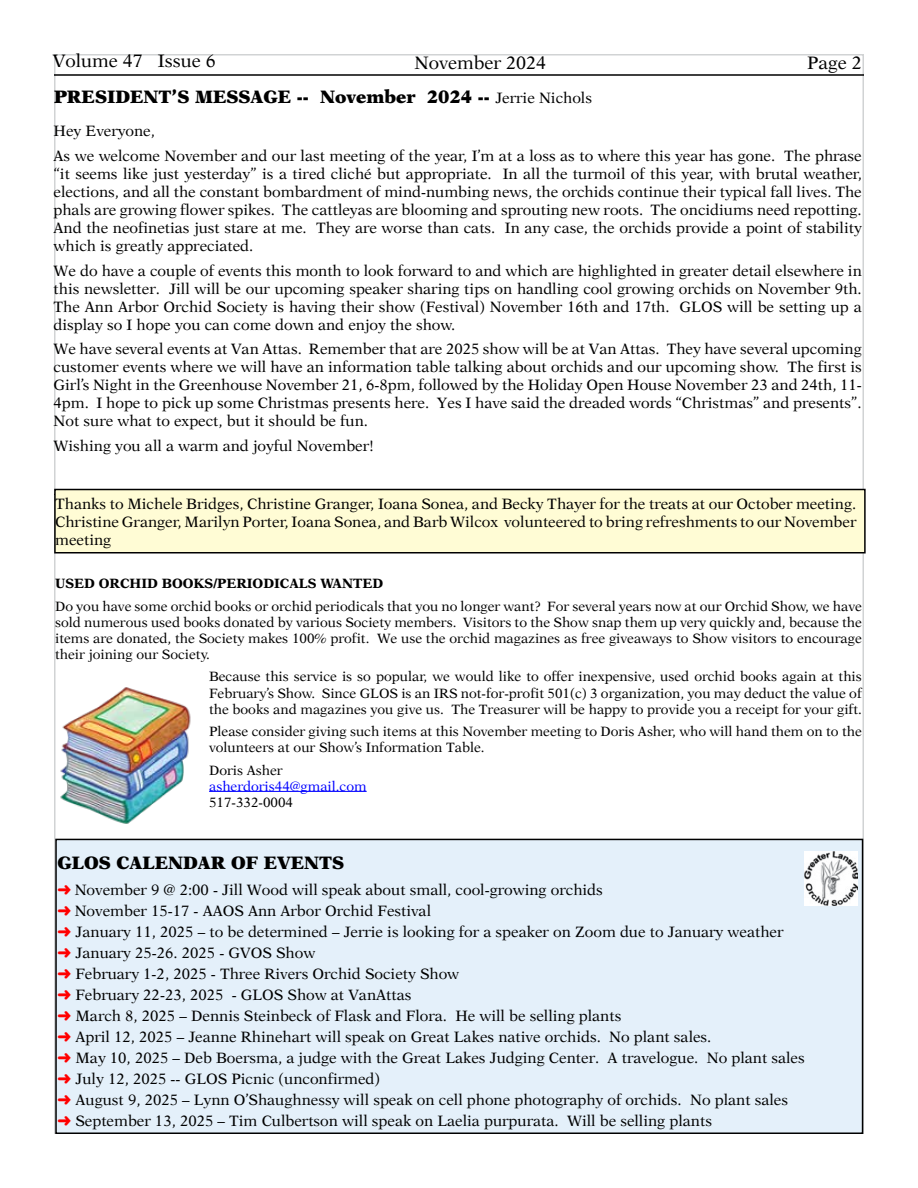
<style>
.page{position:relative;width:918px;height:1188px;background:#fff}
.page>*{position:absolute;margin:0;border:0;box-sizing:border-box;transform-origin:0 0}
.t1{font:900 18px "Orchid Black S Si";color:#000}
.t2{font:18px "Orchid S Si";color:#000}
.t3{font:15px/18px "Orchid S Si";color:#000;text-align:justify}
.t4{font:13.5px/16.2px "Orchid S Si";color:#000;text-align:justify}
.t5{font:700 13.5px "Orchid Black S Si";color:#000}
.t6{font:13.5px "Orchid S Si";color:#00f}
.s1{font-family:"Orchid S Si";font-weight:400;font-size:15px}
.s2{color:#f00}
</style>
<div class="page">
<div style="left:55px;top:839px;width:808px;height:295px;background:#e4f0fa;border:2px solid #000"></div>
<hr style="left:54px;top:74px;width:810px;height:2px;background:#000">
<img style="left:804px;top:852px;width:54px;height:54px">
<div style="left:55px;top:490px;width:810px;height:63px;background:#fffcd5"></div>
<div style="left:54px;top:489px;width:812px;height:65px;border:2px solid #000"></div>
<img style="left:60px;top:687px;width:131px;height:137px">
<hr style="left:209px;top:791px;width:158px;height:1px;background:#00f">
<p class="t2" style="left:53px;top:50px;width:165px">Volume 47 Issue 6</p>
<p class="t2" style="left:415px;top:52px;width:133px">November 2024</p>
<p class="t1" style="left:54px;top:86px;width:540px">PRESIDENT’S MESSAGE -- November 2024 -- <span class="s1">Jerrie Nichols</span></p>
<p class="t2" style="left:807px;top:52px;width:56px">Page 2</p>
<p class="t3" style="left:54px;top:118px;width:810px;line-height:24.8px">Hey Everyone,<br>As we welcome November and our last meeting of the year, I’m at a loss as to where this year has gone. The phrase</p>
<p class="t3" style="left:54px;top:165px;width:810px">“it seems like just yesterday” is a tired cliché but appropriate. In all the turmoil of this year, with brutal weather, elections, and all the constant bombardment of mind-numbing news, the orchids continue their typical fall lives. The phals are growing flower spikes. The cattleyas are blooming and sprouting new roots. The oncidiums need repotting.<br>And the neofinetias just stare at me. They are worse than cats. In any case, the orchids provide a point of stability which is greatly appreciated.</p>
<p class="t3" style="left:54px;top:261px;width:810px">We do have a couple of events this month to look forward to and which are highlighted in greater detail elsewhere in this newsletter. Jill will be our upcoming speaker sharing tips on handling cool growing orchids on November 9th.<br>The Ann Arbor Orchid Society is having their show (Festival) November 16th and 17th. GLOS will be setting up a display so I hope you can come down and enjoy the show.</p>
<p class="t3" style="left:54px;top:340px;width:810px">We have several events at Van Attas. Remember that are 2025 show will be at Van Attas. They have several upcoming customer events where we will have an information table talking about orchids and our upcoming show. The first is Girl’s Night in the Greenhouse November 21, 6-8pm, followed by the Holiday Open House November 23 and 24th, 11- 4pm. I hope to pick up some Christmas presents here. Yes I have said the dreaded words “Christmas” and presents”.<br>Not sure what to expect, but it should be fun.</p>
<p class="t3" style="left:54px;top:437px;width:322px">Wishing you all a warm and joyful November!</p>
<p class="t3" style="left:55px;top:495px;width:803px">Thanks to Michele Bridges, Christine Granger, Ioana Sonea, and Becky Thayer for the treats at our October meeting.<br>Christine Granger, Marilyn Porter, Ioana Sonea, and Barb Wilcox volunteered to bring refreshments to our November meeting</p>
<p class="t5" style="left:55px;top:575px;width:329px">USED ORCHID BOOKS/PERIODICALS WANTED</p>
<p class="t4" style="left:55px;top:598px;width:808px">Do you have some orchid books or orchid periodicals that you no longer want? For several years now at our Orchid Show, we have sold numerous used books donated by various Society members. Visitors to the Show snap them up very quickly and, because the items are donated, the Society makes 100% profit. We use the orchid magazines as free giveaways to Show visitors to encourage their joining our Society.</p>
<p class="t4" style="left:209px;top:668px;width:654px">Because this service is so popular, we would like to offer inexpensive, used orchid books again at this February’s Show. Since GLOS is an IRS not-for-profit 501(c) 3 organization, you may deduct the value of the books and magazines you give us. The Treasurer will be happy to provide you a receipt for your gift.</p>
<p class="t4" style="left:209px;top:723px;width:654px">Please consider giving such items at this November meeting to Doris Asher, who will hand them on to the volunteers at our Show’s Information Table.</p>
<p class="t4" style="left:209px;top:762px;width:75px">Doris Asher</p>
<p class="t6" style="left:209px;top:778px;width:159px">asherdoris44@gmail.com</p>
<p class="t4" style="left:209px;top:794px;width:86px">517-332-0004</p>
<p class="t1" style="left:57px;top:851px;width:288px">GLOS CALENDAR OF EVENTS</p>
<p class="t3" style="left:57px;top:879px;width:749px;line-height:21px;text-align:left"><span class="s2">➜</span> November 9 @ 2:00 - Jill Wood will speak about small, cool-growing orchids<br><span class="s2">➜</span> November 15-17 - AAOS Ann Arbor Orchid Festival<br><span class="s2">➜</span> January 11, 2025 – to be determined – Jerrie is looking for a speaker on Zoom due to January weather<br><span class="s2">➜</span> January 25-26. 2025 - GVOS Show<br><span class="s2">➜</span> February 1-2, 2025 - Three Rivers Orchid Society Show<br><span class="s2">➜</span> February 22-23, 2025 - GLOS Show at VanAttas<br><span class="s2">➜</span> March 8, 2025 – Dennis Steinbeck of Flask and Flora. He will be selling plants<br><span class="s2">➜</span> April 12, 2025 – Jeanne Rhinehart will speak on Great Lakes native orchids. No plant sales.<br><span class="s2">➜</span> May 10, 2025 – Deb Boersma, a judge with the Great Lakes Judging Center. A travelogue. No plant sales <span class="s2">➜</span> July 12, 2025 -- GLOS Picnic (unconfirmed)<br><span class="s2">➜</span> August 9, 2025 – Lynn O’Shaughnessy will speak on cell phone photography of orchids. No plant sales <span class="s2">➜</span> September 13, 2025 – Tim Culbertson will speak on Laelia purpurata. Will be selling plants</p>
</div>
